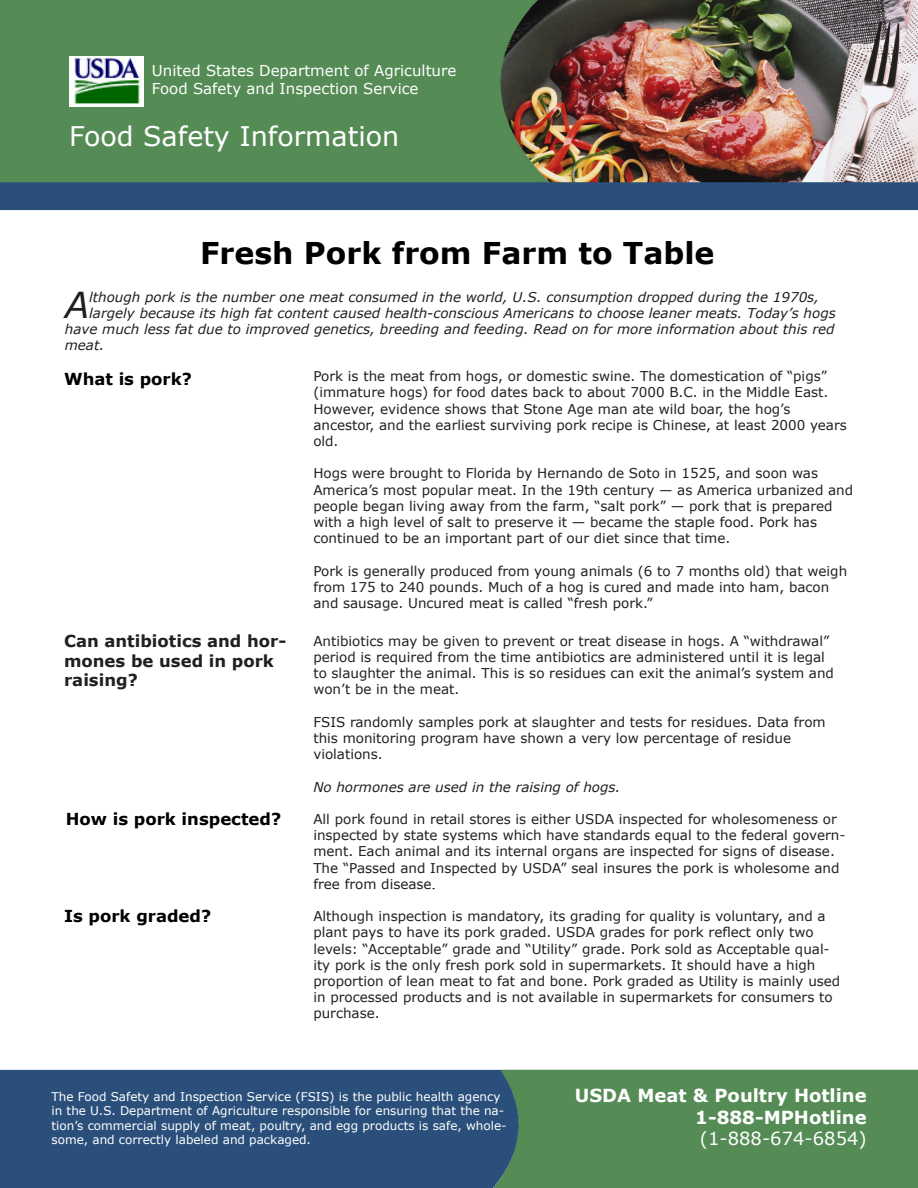
<style>
.page{position:relative;width:918px;height:1188px;background:#fff}
.page>*{position:absolute;margin:0;border:0;box-sizing:border-box;transform-origin:0 0}
.t1{font:italic 35.85px "Verdana";color:#231f20}
.t2{font:700 30px "Verdana";color:#000}
.t3{font:27px "Verdana";color:#fff}
.t4{font:700 18px "Verdana";color:#fff}
.t5{font:18px "Verdana";color:#fff}
.t6{font:700 16.5px/19.8px "Verdana";color:#231f20}
.t7{font:700 16.5px "Verdana";color:#000}
.t8{font:15px "Verdana";color:#fff}
.t9{font:13.5px/16.2px "Verdana";color:#231f20}
.t10{font:italic 13.5px "Verdana";color:#231f20}
.t11{font:12px/14.4px "Verdana";color:#fff}
.s1{font-family:"Times New Roman";font-size:18px;color:#000}
</style>
<div class="page">
<div style="left:0;top:1070px;width:493px;height:118px;background:#2a4f7a"></div>
<div style="left:493px;top:1070px;width:425px;height:118px;background:#558c55"></div>
<img style="left:550px;top:0;width:368px;height:182px">
<div style="left:0;top:0;width:550px;height:182px;background:#558c55"></div>
<img style="left:69px;top:57px;width:74px;height:49px">
<div style="left:0;top:182px;width:918px;height:28px;background:#2a4f7a"></div>
<p class="t8" style="left:152px;top:61px;width:306px">United States Department of Agriculture</p>
<p class="t8" style="left:152px;top:79px;width:268px">Food Safety and Inspection Service</p>
<p class="t3" style="left:69px;top:119px;width:332px">Food Safety Information</p>
<p class="t2" style="left:200px;top:234px;width:516px">Fresh Pork from Farm to Table</p>
<p class="t1" style="left:65px;top:282px;width:26px">A</p>
<p class="t10" style="left:89px;top:288px;width:731px">lthough pork is the number one meat consumed in the world, U.S. consumption dropped during the 1970s,</p>
<p class="t10" style="left:89px;top:304px;width:748px">largely because its high fat content caused health-conscious Americans to choose leaner meats. Today’s hogs</p>
<p class="t10" style="left:65px;top:321px;width:771px">have much less fat due to improved genetics, breeding and feeding. Read on for more information about this red</p>
<p class="t10" style="left:65px;top:337px;width:41px">meat.</p>
<p class="t9" style="left:313px;top:368px;width:535px">Pork is the meat from hogs, or domestic swine. The domestication of “pigs” (immature hogs) for food dates back to about 7000 B.C. in the Middle East.<br>However, evidence shows that Stone Age man ate wild boar, the hog’s ancestor, and the earliest surviving pork recipe is Chinese, at least 2000 years old.</p>
<p class="t9" style="left:313px;top:465px;width:541px">Hogs were brought to Florida by Hernando de Soto in 1525, and soon was America’s most popular meat. In the 19th century — as America urbanized and people began living away from the farm, “salt pork” — pork that is prepared with a high level of salt to preserve it — became the staple food. Pork has continued to be an important part of our diet since that time.</p>
<p class="t9" style="left:313px;top:562px;width:535px">Pork is generally produced from young animals (6 to 7 months old) that weigh from 175 to 240 pounds. Much of a hog is cured and made into ham, bacon and sausage. Uncured meat is called “fresh pork.”</p>
<p class="t9" style="left:313px;top:632px;width:522px">Antibiotics may be given to prevent or treat disease in hogs. A “withdrawal” period is required from the time antibiotics are administered until it is legal to slaughter the animal. This is so residues can exit the animal’s system and won’t be in the meat.</p>
<p class="t9" style="left:313px;top:713px;width:514px">FSIS randomly samples pork at slaughter and tests for residues. Data from this monitoring program have shown a very low percentage of residue violations.</p>
<p class="t10" style="left:313px;top:778px;width:309px">No hormones are used in the raising of hogs.</p>
<p class="t9" style="left:313px;top:811px;width:534px">All pork found in retail stores is either USDA inspected for wholesomeness or inspected by state systems which have standards equal to the federal govern&shy;ment. Each animal and its internal organs are inspected for signs of disease.<br>The “Passed and Inspected by USDA” seal insures the pork is wholesome and free from disease<span class="s1">.</span></p>
<p class="t9" style="left:313px;top:908px;width:529px">Although inspection is mandatory, its grading for quality is voluntary, and a plant pays to have its pork graded. USDA grades for pork reflect only two levels: “Acceptable” grade and “Utility” grade. Pork sold as Acceptable qual&shy;ity pork is the only fresh pork sold in supermarkets. It should have a high proportion of lean meat to fat and bone. Pork graded as Utility is mainly used in processed products and is not available in supermarkets for consumers to purchase.</p>
<p class="t7" style="left:64px;top:369px;width:129px">What is pork?</p>
<p class="t6" style="left:64px;top:630px;width:224px">Can antibiotics and hor&shy;mones be used in pork raising?</p>
<p class="t7" style="left:66px;top:808px;width:217px">How is pork inspected?</p>
<p class="t7" style="left:64px;top:905px;width:149px">Is pork graded?</p>
<p class="t11" style="left:52px;top:1089px;width:457px">The Food Safety and Inspection Service (FSIS) is the public health agency in the U.S. Department of Agriculture responsible for ensuring that the na&shy;tion’s commercial supply of meat, poultry, and egg products is safe, whole&shy;some, and correctly labeled and packaged.</p>
<p class="t4" style="left:575px;top:1084px;width:293px">USDA Meat &amp; Poultry Hotline</p>
<p class="t4" style="left:695px;top:1106px;width:173px">1-888-MPHotline</p>
<p class="t5" style="left:700px;top:1127px;width:168px">(1-888-674-6854)</p>
</div>
